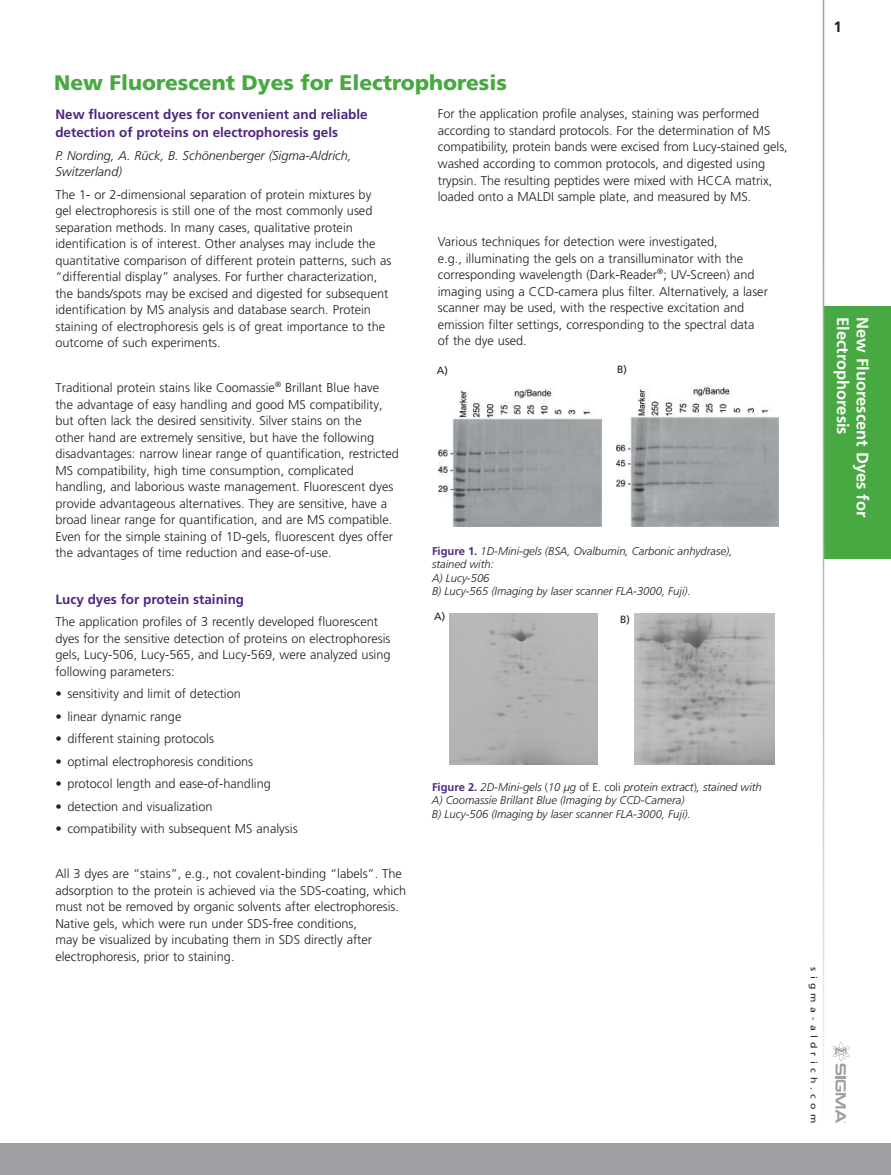
<style>
.page{position:relative;width:891px;height:1175px;background:#fff}
.page>*{position:absolute;margin:0;border:0;box-sizing:border-box;transform-origin:0 0}
.t1{font:900 21px "Frutiger";color:#48a942}
.t2{font:700 16.5px "Frutiger";color:#fff}
.t3{font:700 15px "Frutiger";color:#231f20}
.t4{font:700 13.5px/18px "Frutiger";color:#4f2683}
.t5{font:300 12.75px/16.5px "Frutiger";color:#231f20}
.t6{font:italic 300 12.75px/16.5px "Frutiger";color:#231f20}
.t7{font:italic 300 11.25px/13.5px "Frutiger";color:#231f20}
.t8{font:10.5px "Frutiger";color:#231f20}
.t9{font:8.85px "Frutiger";letter-spacing:.4em;color:#231f20;scale:1.18 1}
.s1{font-weight:700;font-style:normal;color:#4f2683}
.s2{font-style:normal}
</style>
<div class="page">
<div style="left:824px;top:306px;width:67px;height:252px;background:#48a942"></div>
<div style="left:0;top:1143px;width:891px;height:32px;background:#a0a0a4"></div>
<svg style="left:833px;top:1042px;width:17px;height:81px"></svg>
<img style="left:439px;top:388px;width:162px;height:138px">
<img style="left:616px;top:386px;width:162px;height:140px">
<img style="left:449px;top:613px;width:149px;height:152px">
<img style="left:634px;top:613px;width:141px;height:152px">
<h1 class="t1" style="left:54px;top:74px;width:454px">New Fluorescent Dyes for Electrophoresis</h1>
<p class="t4" style="left:55px;top:106px;width:314px">New fluorescent dyes for convenient and reliable detection of proteins on electrophoresis gels</p>
<p class="t6" style="left:55px;top:148px;width:298px">P. Nording, A. Rück, B. Schönenberger (Sigma-Aldrich,<br>Switzerland)</p>
<p class="t5" style="left:55px;top:187px;width:338px">The 1- or 2-dimensional separation of protein mixtures by<br>gel electrophoresis is still one of the most commonly used separation methods. In many cases, qualitative protein identification is of interest. Other analyses may include the quantitative comparison of different protein patterns, such as “differential display” analyses. For further characterization, the bands/spots may be excised and digested for subsequent identification by MS analysis and database search. Protein staining of electrophoresis gels is of great importance to the outcome of such experiments.</p>
<p class="t5" style="left:55px;top:380px;width:345px">Traditional protein stains like Coomassie<sup>®</sup> Brillant Blue have the advantage of easy handling and good MS compatibility, but often lack the desired sensitivity. Silver stains on the<br>other hand are extremely sensitive, but have the following disadvantages: narrow linear range of quantification, restricted MS compatibility, high time consumption, complicated handling, and laborious waste management. Fluorescent dyes provide advantageous alternatives. They are sensitive, have a broad linear range for quantification, and are MS compatible.<br>Even for the simple staining of 1D-gels, fluorescent dyes offer the advantages of time reduction and ease-of-use.</p>
<p class="t4" style="left:55px;top:591px;width:190px">Lucy dyes for protein staining</p>
<p class="t5" style="left:55px;top:614px;width:337px">The application profiles of 3 recently developed fluorescent dyes for the sensitive detection of proteins on electrophoresis gels, Lucy-506, Lucy-565, and Lucy-569, were analyzed using following parameters:</p>
<p class="t5" style="left:55px;top:686px;width:187px">• sensitivity and limit of detection</p>
<p class="t5" style="left:55px;top:709px;width:128px">• linear dynamic range</p>
<p class="t5" style="left:55px;top:731px;width:160px">• different staining protocols</p>
<p class="t5" style="left:55px;top:754px;width:199px">• optimal electrophoresis conditions</p>
<p class="t5" style="left:55px;top:776px;width:217px">• protocol length and ease-of-handling</p>
<p class="t5" style="left:55px;top:799px;width:159px">• detection and visualization</p>
<p class="t5" style="left:55px;top:821px;width:244px">• compatibility with subsequent MS analysis</p>
<p class="t5" style="left:55px;top:866px;width:352px">All 3 dyes are “stains”, e.g., not covalent-binding “labels”. The adsorption to the protein is achieved via the SDS-coating, which must not be removed by organic solvents after electrophoresis.<br>Native gels, which were run under SDS-free conditions,<br>may be visualized by incubating them in SDS directly after electrophoresis, prior to staining.</p>
<p class="t5" style="left:438px;top:107px;width:351px">For the application profile analyses, staining was performed according to standard protocols. For the determination of MS compatibility, protein bands were excised from Lucy-stained gels, washed according to common protocols, and digested using trypsin. The resulting peptides were mixed with HCCA matrix, loaded onto a MALDI sample plate, and measured by MS.</p>
<p class="t5" style="left:438px;top:234px;width:332px">Various techniques for detection were investigated,<br>e.g., illuminating the gels on a transilluminator with the corresponding wavelength (Dark-Reader<sup>®</sup>; UV-Screen) and imaging using a CCD-camera plus filter. Alternatively, a laser scanner may be used, with the respective excitation and emission filter settings, corresponding to the spectral data of the dye used.</p>
<p class="t8" style="left:437px;top:366px;width:13px">A)</p>
<p class="t8" style="left:617px;top:365px;width:11px">B)</p>
<p class="t7" style="left:432px;top:545px;width:302px"><span class="s1">Figure 1.</span> 1D-Mini-gels (BSA, Ovalbumin, Carbonic anhydrase), stained with:<br>A) Lucy-506<br>B) Lucy-565 (Imaging by laser scanner FLA-3000, Fuji).</p>
<p class="t8" style="left:434px;top:612px;width:13px">A)</p>
<p class="t8" style="left:620px;top:615px;width:11px">B)</p>
<p class="t7" style="left:432px;top:780px;width:331px"><span class="s1">Figure 2.</span> 2D-Mini-gels <span class="s2">(</span>10 µg <span class="s2">of E. coli</span> protein extract<span class="s2">)</span>, stained with<br>A) Coomassie Brillant Blue (Imaging by CCD-Camera)<br>B) Lucy-506 (Imaging by laser scanner FLA-3000, Fuji).</p>
<p class="t3" style="left:834px;top:21px;width:10px">1</p>
<p class="t2" style="left:849px;top:317px;width:119px;rotate:90deg">Electrophoresis</p>
<p class="t2" style="left:869px;top:317px;width:202px;rotate:90deg">New Fluorescent Dyes for</p>
<p class="t9" style="left:817px;top:967px;width:134px;rotate:90deg">sigma-aldrich.com</p>
</div>
